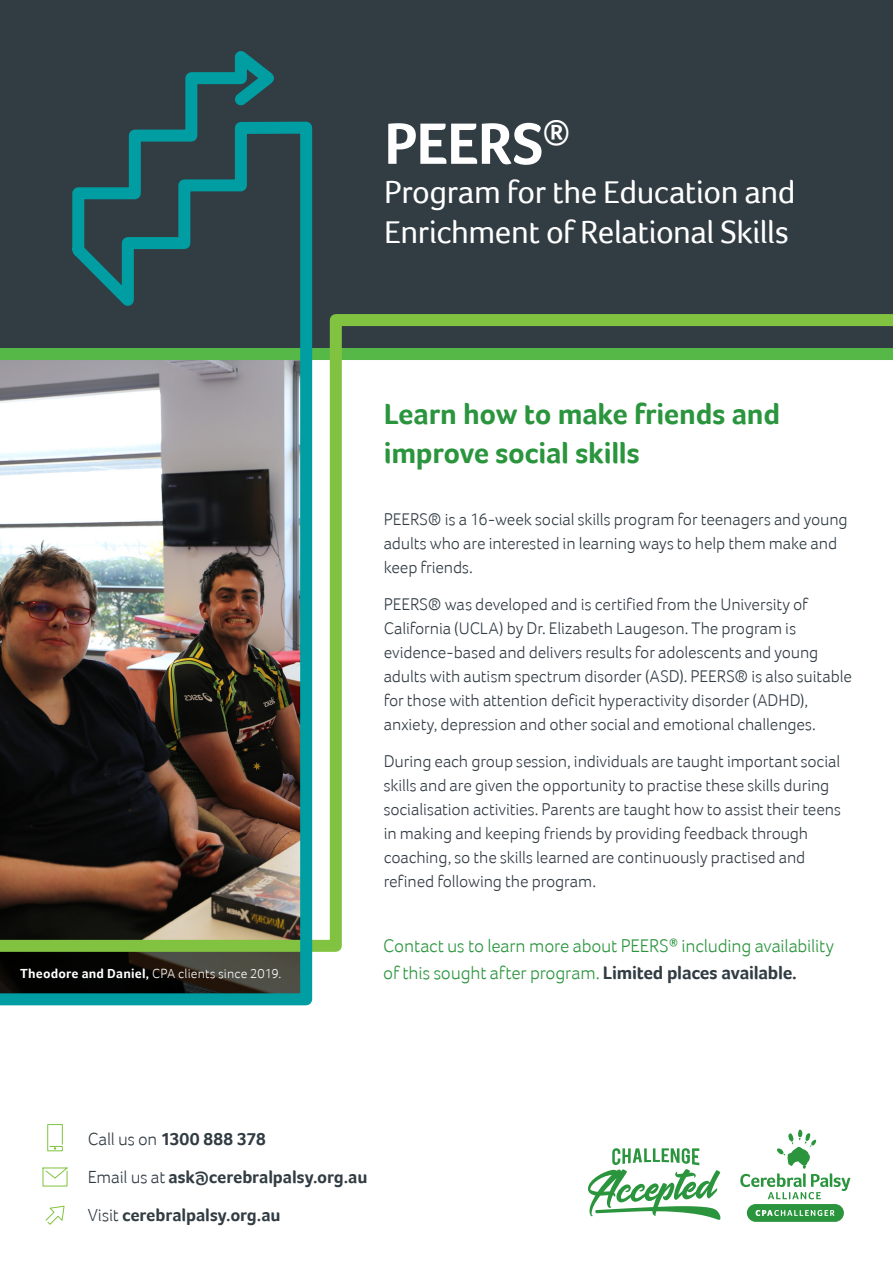
<style>
.page{position:relative;width:893px;height:1263px;background:#fff}
.page>*{position:absolute;margin:0;border:0;box-sizing:border-box;transform-origin:0 0}
.Heading_24pt{font:700 60px "Foco";letter-spacing:-.015em;color:#fff}
.Body_copy{font:33px/39.6px "Foco";letter-spacing:-.015em;color:#fff}
.Heading_24pt-2{font:700 30px/39px "Foco";letter-spacing:-.01em;color:#2b953e}
.Body_copy-2{font:300 18.75px/27px "Foco";letter-spacing:-.01em;color:#2b953e}
.t1{font:700 18px "Foco";letter-spacing:-.005em;color:#313c43}
.Body_copy-3{font:300 17.25px/24px "Foco";letter-spacing:-.01em;color:#313c43}
.t2{font:300 13.5px "Foco";letter-spacing:.01em;color:#fff}
.s1{font-weight:700}
.s2{font-weight:700;color:#313c43}
.s3{font-weight:300}
</style>
<div class="page">
<div style="left:0;top:0;width:893px;height:354px;background:#313c43"></div>
<svg style="left:740px;top:1130px;width:110px;height:69px"></svg>
<div style="left:747px;top:1204px;width:97px;height:18px;background:#2b953e;border-radius:9px"></div>
<svg style="left:756px;top:1210px;width:78px;height:6px"></svg>
<svg style="left:47px;top:1124px;width:16px;height:27px"></svg>
<svg style="left:42px;top:1167px;width:26px;height:58px"></svg>
<svg style="left:588px;top:1148px;width:132px;height:72px"></svg>
<svg style="left:318px;top:314px;width:575px;height:638px"></svg>
<img style="left:0;top:51px;width:318px;height:955px">
<p class="Heading_24pt" style="left:384px;top:108px;width:188px">PEERS<sup>®</sup></p>
<p class="Body_copy" style="left:384px;top:172px;width:413px">Program for the Education and<br>Enrichment of Relational Skills</p>
<p class="t2" style="left:20px;top:966px;width:263px"><span class="s1">Theodore and Daniel,</span> CPA clients since 2019.</p>
<p class="Heading_24pt-2" style="left:384px;top:394px;width:398px">Learn how to make friends and improve social skills</p>
<p class="Body_copy-3" style="left:384px;top:507px;width:465px">PEERS® is a 16-week social skills program for teenagers and young adults who are interested in learning ways to help them make and keep friends.</p>
<p class="Body_copy-3" style="left:384px;top:592px;width:470px">PEERS® was developed and is certified from the University of California (UCLA) by Dr. Elizabeth Laugeson. The program is evidence-based and delivers results for adolescents and young adults with autism spectrum disorder (ASD). PEERS® is also suitable for those with attention deficit hyperactivity disorder (ADHD), anxiety, depression and other social and emotional challenges.</p>
<p class="Body_copy-3" style="left:384px;top:749px;width:459px">During each group session, individuals are taught important social skills and are given the opportunity to practise these skills during socialisation activities. Parents are taught how to assist their teens in making and keeping friends by providing feedback through coaching, so the skills learned are continuously practised and refined following the program.</p>
<p class="Body_copy-2" style="left:383px;top:932px;width:452px">Contact us to learn more about PEERS<sup>®</sup> including availability of this sought after program. <span class="s2">Limited places available.</span></p>
<p class="t1" style="left:88px;top:1128px;width:180px"><span class="s3">Call us on</span> 1300 888 378</p>
<p class="t1" style="left:88px;top:1166px;width:281px"><span class="s3">Email us at</span> ask@cerebralpalsy.org.au</p>
<p class="t1" style="left:88px;top:1204px;width:194px"><span class="s3">Visit</span> cerebralpalsy.org.au</p>
</div>
